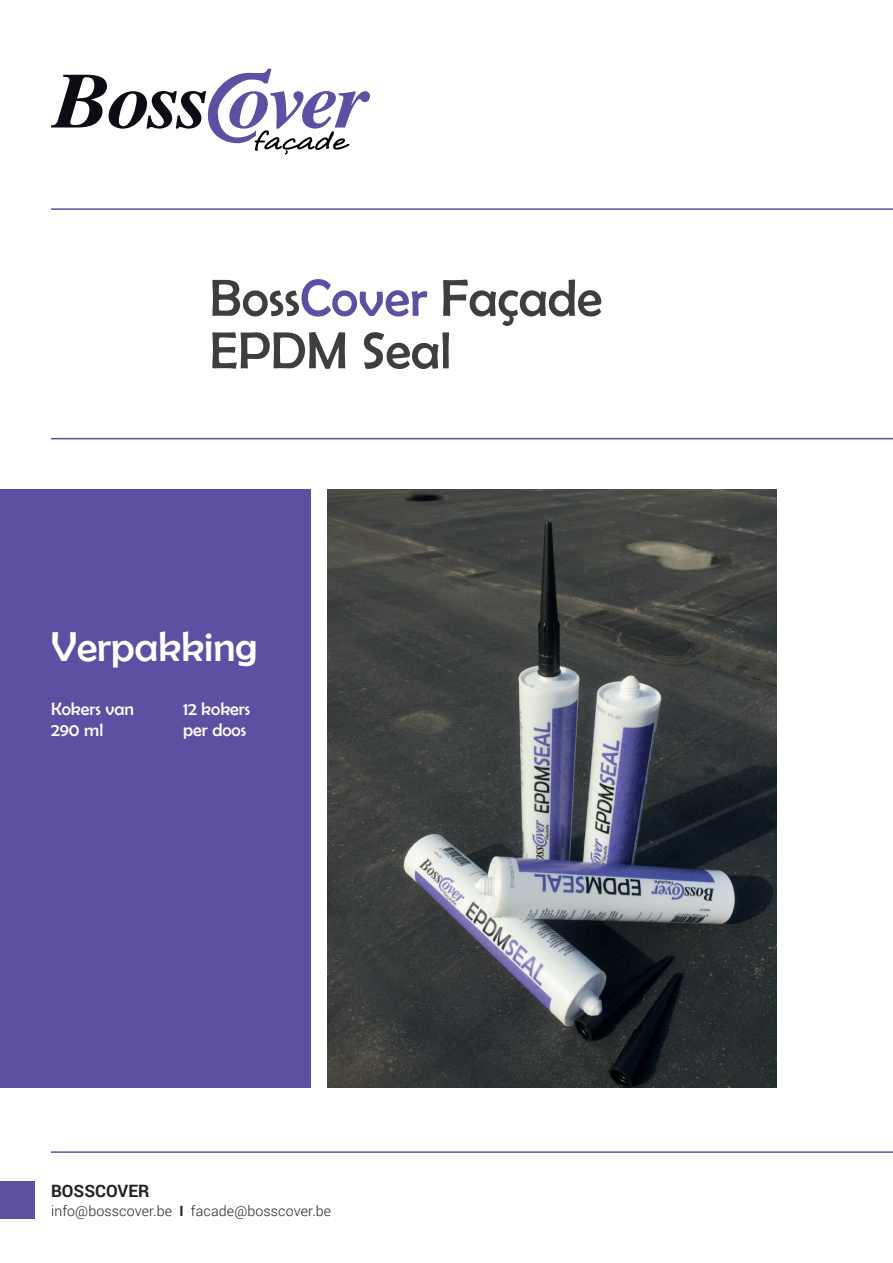
<style>
.page{position:relative;width:893px;height:1263px;background:#fff}
.page>*{position:absolute;margin:0;border:0;box-sizing:border-box;transform-origin:0 0}
.t1{font:52.5px/52.5px "Berlin Sans FB";color:#3e3e3f}
.t2{font:42px "Berlin Sans FB";color:#fff}
.t3{font:18px "Berlin Sans FB";color:#fff}
.t4{font:700 17.1px "Roboto";color:#231f20}
.t5{font:300 14.25px "Roboto";letter-spacing:.01em;color:#231f20}
.s1{color:#5d4fa1}
.s2{font-weight:700}
</style>
<div class="page">
<hr style="left:51px;top:208px;width:842px;height:2px;background:#5d4fa1">
<hr style="left:51px;top:438px;width:842px;height:1px;background:#5d4fa1">
<div style="left:0;top:489px;width:310px;height:598px;background:#5d4fa1"></div>
<div style="left:0;top:1181px;width:34px;height:38px;background:#5d4fa1"></div>
<hr style="left:51px;top:1151px;width:842px;height:2px;background:#5d4fa1">
<svg style="left:51px;top:69px;width:319px;height:86px"></svg>
<img style="left:327px;top:489px;width:449px;height:598px">
<h1 class="t1" style="left:210px;top:271px;width:394px">Boss<span class="s1">Cover</span> Façade<br>EPDM Seal</h1>
<h2 class="t2" style="left:51px;top:623px;width:208px">Verpakking</h2>
<p class="t3" style="left:51px;top:698px;width:84px">Kokers van</p>
<p class="t3" style="left:183px;top:698px;width:69px">12 kokers</p>
<p class="t3" style="left:51px;top:719px;width:54px">290 ml</p>
<p class="t3" style="left:183px;top:719px;width:65px">per doos</p>
<p class="t4" style="left:51px;top:1179px;width:100px">BOSSCOVER</p>
<p class="t5" style="left:51px;top:1201px;width:282px">info@bosscover.be <span class="s2">I</span> facade@bosscover.be</p>
</div>
